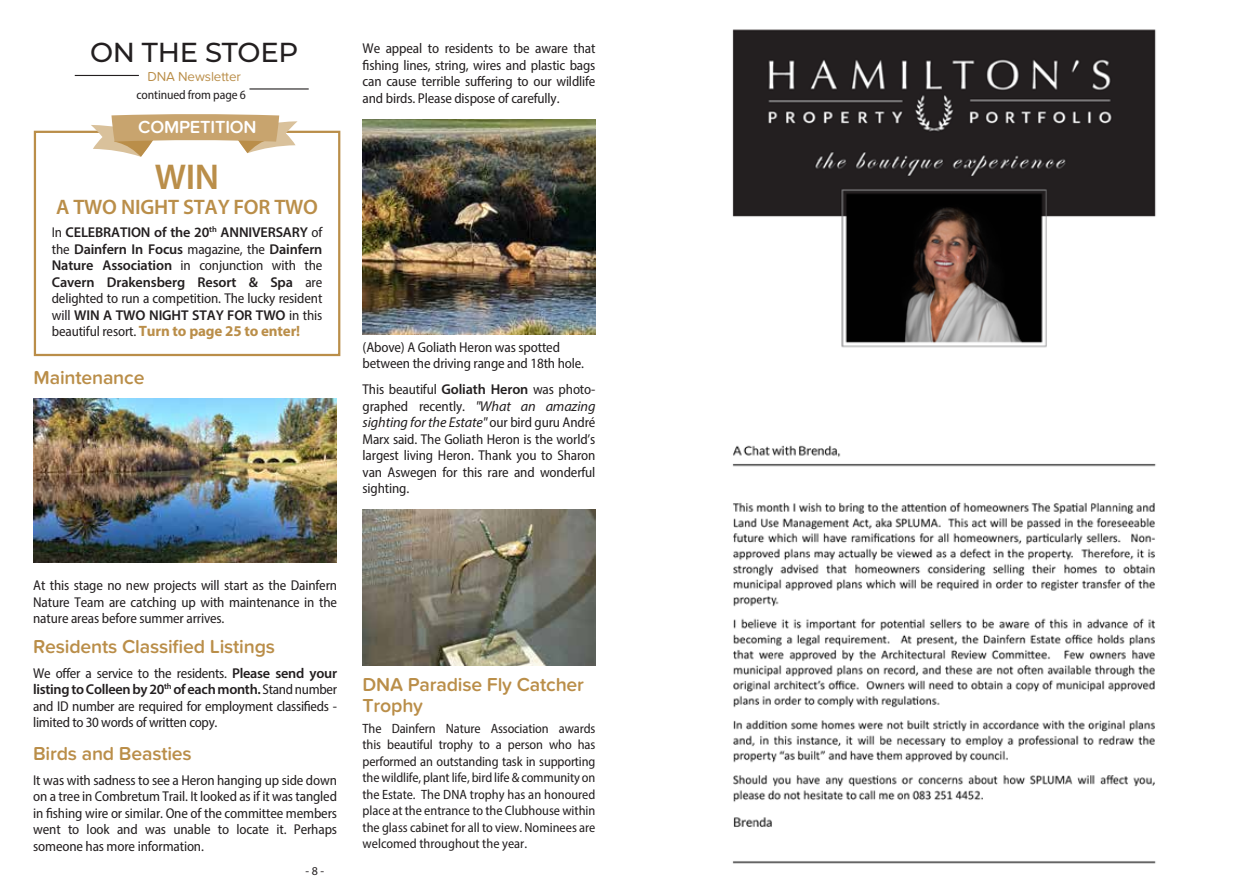
<style>
.page{position:relative;width:1259px;height:893px;background:#fff}
.page>*{position:absolute;margin:0;border:0;box-sizing:border-box;transform-origin:0 0}
.t1{font:600 36px "Myriad Pro";color:#ba8e49}
.t2{font:500 27.45px "Montserrat";letter-spacing:-.01em;color:#231f20}
.t3{font:600 21px "Myriad Pro";letter-spacing:-.01em;color:#ba8e49}
.t4{font:600 19.5px/21px "Proxima Nova Soft";letter-spacing:-.01em;color:#ba8e49}
.t5{font:600 18.15px "Proxima Nova Soft";letter-spacing:-.01em;color:#fff}
.t6{font:700 15px "Myriad Pro";letter-spacing:-.01em;color:#ba8e49}
.t7{font:semi-condensed 14.25px/16.5px "Myriad Pro";letter-spacing:-.01em;color:#231f20;text-align:justify}
.t8{font:600 14.25px/16.5px "Myriad Pro";letter-spacing:-.01em;color:#231f20;text-align:justify}
.t9{font:semi-condensed 13.5px/16.5px "Myriad Pro";color:#231f20;text-align:justify}
.t10{font:13.5px "Proxima Nova Soft";letter-spacing:-.01em;color:#ba8e49}
.t11{font:semi-condensed 12.75px "Myriad Pro";letter-spacing:-.01em;color:#231f20}
.t12{font:12px "Myriad Pro";color:#231f20}
.s1{font-weight:400;font-stretch:semi-condensed}
.s2{font-weight:400;font-stretch:semi-condensed;font-size:14.25px;color:#231f20}
.s3{font-weight:600;font-stretch:normal}
.s4{font-style:italic;font-stretch:normal}
</style>
<div class="page">
<hr style="left:75px;top:75px;width:64px;height:1px;background:#231f20">
<hr style="left:249px;top:88px;width:60px;height:2px;background:#231f20">
<img style="left:34px;top:398px;width:303px;height:164px">
<img style="left:732px;top:29px;width:424px;height:835px">
<img style="left:362px;top:119px;width:233px;height:216px">
<div style="left:34px;top:131px;width:306px;height:225px;border:2px solid #ba8e49"></div>
<img style="left:362px;top:509px;width:233px;height:156px">
<svg style="left:91px;top:114px;width:206px;height:43px"></svg>
<h2 class="t2" style="left:90px;top:33px;width:210px">ON THE STOEP</h2>
<p class="t10" style="left:147px;top:68px;width:95px">DNA Newsletter</p>
<p class="t11" style="left:137px;top:87px;width:111px">continued from page 6</p>
<p class="t5" style="left:138px;top:116px;width:120px">COMPETITION</p>
<h1 class="t1" style="left:155px;top:154px;width:66px">WIN</h1>
<h3 class="t3" style="left:56px;top:193px;width:263px">A TWO NIGHT STAY FOR TWO</h3>
<p class="t8" style="left:52px;top:224px;width:272px"><span class="s1">In</span> CELEBRATION of the 20<sup>th</sup> ANNIVERSARY <span class="s1">of the</span> Dainfern In Focus <span class="s1">magazine, the</span> Dainfern Nature Association <span class="s1">in conjunction with the </span>Cavern Drakensberg Resort &amp; Spa <span class="s1">are delighted to run a competition. The lucky resident will</span> WIN A TWO NIGHT STAY FOR TWO <span class="s1">in this</span></p>
<p class="t6" style="left:52px;top:321px;width:250px"><span class="s2">beautiful resort.</span> Turn to page 25 to enter!</p>
<h3 class="t4" style="left:34px;top:367px;width:112px">Maintenance</h3>
<p class="t7" style="left:362px;top:40px;width:234px">We appeal to residents to be aware that fishing lines, string, wires and plastic bags can cause terrible suffering to our wildlife and birds. Please dispose of carefully.</p>
<p class="t7" style="left:362px;top:339px;width:223px">(Above) A Goliath Heron was spotted between the driving range and 18th hole.</p>
<p class="t7" style="left:362px;top:381px;width:234px">This beautiful <span class="s3">Goliath Heron</span> was photo&shy;graphed recently. <span class="s4">"What an amazing sighting for the Estate"</span> our bird guru André Marx said. The Goliath Heron is the world’s largest living Heron. Thank you to Sharon van Aswegen for this rare and wonderful sighting.</p>
<p class="t7" style="left:33px;top:577px;width:305px">At this stage no new projects will start as the Dainfern Nature Team are catching up with maintenance in the nature areas before summer arrives.</p>
<h3 class="t4" style="left:33px;top:636px;width:243px">Residents Classified Listings</h3>
<p class="t7" style="left:33px;top:664px;width:305px">We offer a service to the residents. <span class="s3">Please send your listing to Colleen by 20</span><sup>th</sup> <span class="s3">of each month.</span> Stand number and ID number are required for employment classifieds - limited to 30 words of written copy.</p>
<h3 class="t4" style="left:33px;top:743px;width:160px">Birds and Beasties</h3>
<p class="t7" style="left:33px;top:771px;width:305px">It was with sadness to see a Heron hanging up side down on a tree in Combretum Trail. It looked as if it was tangled in fishing wire or similar. One of the committee members went to look and was unable to locate it. Perhaps someone has more information.</p>
<p class="t12" style="left:305px;top:864px;width:20px">- 8 -</p>
<h3 class="t4" style="left:362px;top:674px;width:223px">DNA Paradise Fly Catcher<br>Trophy</h3>
<p class="t9" style="left:362px;top:720px;width:234px">The Dainfern Nature Association awards this beautiful trophy to a person who has performed an outstanding task in supporting the wildlife, plant life, bird life &amp; community on the Estate. The DNA trophy has an honoured place at the entrance to the Clubhouse within the glass cabinet for all to view. Nominees are welcomed throughout the year.</p>
</div>
